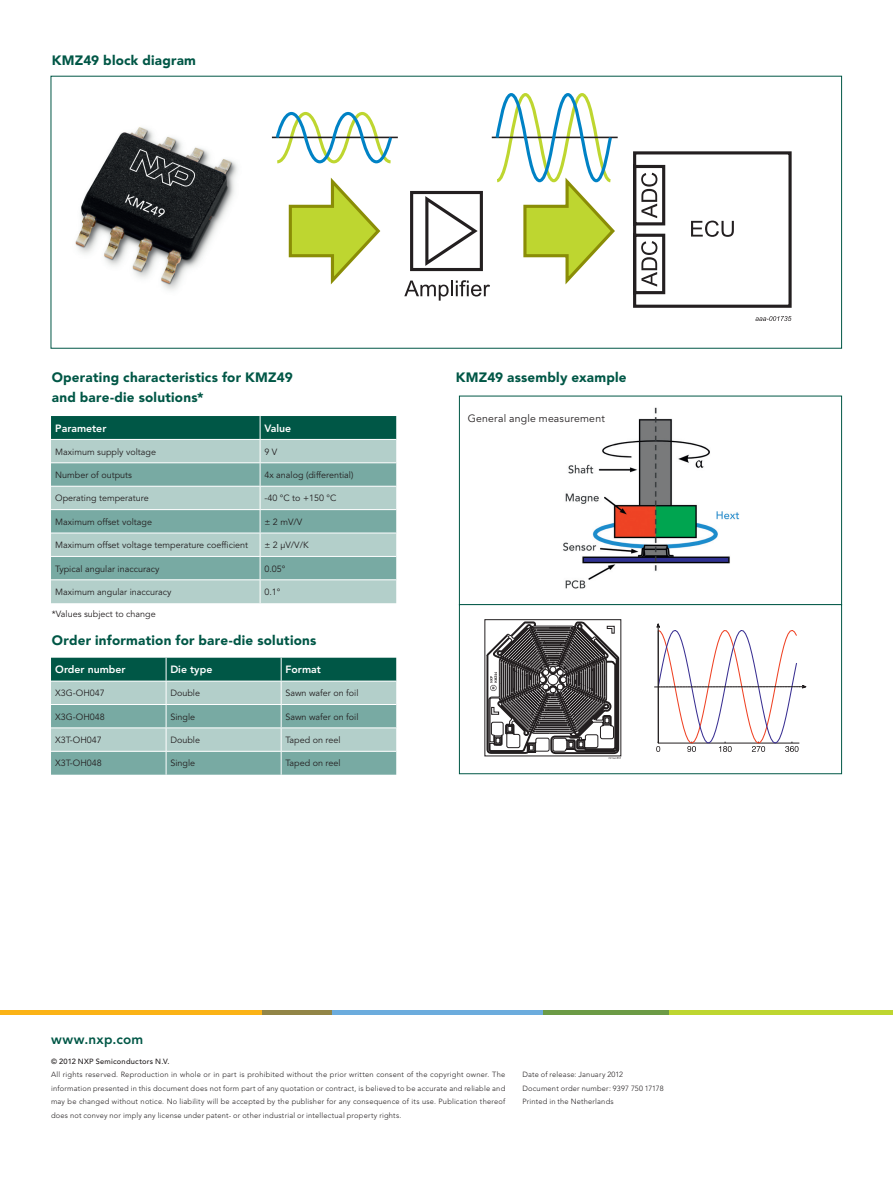
<style>
.page{position:relative;width:893px;height:1191px;background:#fff}
.page>*{position:absolute;margin:0;border:0;box-sizing:border-box;transform-origin:0 0}
.body_text{font:900 13.5px/20.2px "Avenir LT Std";letter-spacing:.015em;color:#005746}
.www_nxp_com{font:800 13.5px "Avenir LT Std";letter-spacing:.025em;color:#005746}
.t1{font:800 10.5px "Avenir LT Std";color:#fff}
.body_text-2{font:10.5px "Avenir LT Std";letter-spacing:.02em;color:#231f20}
.t2{font:9px "Avenir LT Std";color:#231f20}
.disclaimer_tekst{font:300 7.5px/13.5px "Avenir LT Std";letter-spacing:.025em;color:#231f20;text-align:justify}
.disclaimer_heading{font:500 7.5px "Avenir LT Std";letter-spacing:.03em;color:#231f20}
</style>
<div class="page">
<hr style="left:332px;top:1010px;width:212px;height:4px;background:#6cacdd">
<hr style="left:0;top:1010px;width:262px;height:4px;background:#fbb316">
<hr style="left:262px;top:1010px;width:70px;height:4px;background:#928547">
<hr style="left:669px;top:1010px;width:224px;height:4px;background:#bed630">
<hr style="left:544px;top:1010px;width:125px;height:4px;background:#6c9b46">
<img style="left:563px;top:407px;width:177px;height:182px">
<div style="left:459px;top:396px;width:383px;height:209px;border:1px solid #005746"></div>
<div style="left:459px;top:604px;width:383px;height:170px;background:#fff;border:1px solid #005746"></div>
<svg style="left:51px;top:416px;width:345px;height:187px;background:#8bb5ae"></svg>
<svg style="left:51px;top:657px;width:345px;height:117px;background:#7faca5"></svg>
<svg style="left:755px;top:316px;width:36px;height:5px"></svg>
<svg style="left:633px;top:151px;width:159px;height:157px"></svg>
<svg style="left:691px;top:221px;width:43px;height:16px"></svg>
<svg style="left:641px;top:173px;width:16px;height:45px"></svg>
<svg style="left:641px;top:241px;width:16px;height:46px"></svg>
<hr style="left:272px;top:137px;width:126px;height:1px;background:#231f20">
<hr style="left:492px;top:137px;width:126px;height:1px;background:#231f20">
<svg style="left:274px;top:93px;width:343px;height:208px"></svg>
<img style="left:75px;top:127px;width:163px;height:163px">
<div style="left:485px;top:619px;width:136px;height:137px;border:1px solid #231f20"></div>
<svg style="left:487px;top:621px;width:134px;height:138px"></svg>
<hr style="left:654px;top:686px;width:150px;height:1px;background:#231f20">
<svg style="left:656px;top:623px;width:151px;height:129px"></svg>
<p class="body_text" style="left:52px;top:50px;width:146px">KMZ49 block diagram</p>
<p class="body_text" style="left:52px;top:367px;width:242px">Operating characteristics for KMZ49 and bare-die solutions*</p>
<p class="t1" style="left:55px;top:422px;width:53px">Parameter</p>
<p class="t1" style="left:264px;top:422px;width:28px">Value</p>
<p class="t2" style="left:55px;top:446px;width:102px">Maximum supply voltage</p>
<p class="t2" style="left:264px;top:446px;width:15px">9 V</p>
<p class="t2" style="left:55px;top:469px;width:78px">Number of outputs</p>
<p class="t2" style="left:264px;top:469px;width:91px">4x analog (differential)</p>
<p class="t2" style="left:55px;top:493px;width:95px">Operating temperature</p>
<p class="t2" style="left:264px;top:493px;width:74px">-40 °C to +150 °C</p>
<p class="t2" style="left:55px;top:516px;width:98px">Maximum offset voltage</p>
<p class="t2" style="left:264px;top:516px;width:39px">± 2 mV/V</p>
<p class="t2" style="left:55px;top:540px;width:195px">Maximum offset voltage temperature coefficient</p>
<p class="t2" style="left:264px;top:540px;width:46px">± 2 µV/V/K</p>
<p class="t2" style="left:55px;top:563px;width:106px">Typical angular inaccuracy</p>
<p class="t2" style="left:264px;top:563px;width:23px">0.05°</p>
<p class="t2" style="left:55px;top:586px;width:118px">Maximum angular inaccuracy</p>
<p class="t2" style="left:264px;top:586px;width:18px">0.1°</p>
<p class="t2" style="left:52px;top:609px;width:105px">*Values subject to change</p>
<p class="body_text" style="left:52px;top:630px;width:266px">Order information for bare-die solutions</p>
<p class="t1" style="left:55px;top:663px;width:72px">Order number</p>
<p class="t1" style="left:170px;top:663px;width:44px">Die type</p>
<p class="t1" style="left:285px;top:663px;width:37px">Format</p>
<p class="t2" style="left:55px;top:688px;width:51px">X3G-OH047</p>
<p class="t2" style="left:170px;top:688px;width:31px">Double</p>
<p class="t2" style="left:285px;top:688px;width:75px">Sawn wafer on foil</p>
<p class="t2" style="left:55px;top:711px;width:51px">X3G-OH048</p>
<p class="t2" style="left:170px;top:711px;width:26px">Single</p>
<p class="t2" style="left:285px;top:711px;width:75px">Sawn wafer on foil</p>
<p class="t2" style="left:55px;top:734px;width:48px">X3T-OH047</p>
<p class="t2" style="left:170px;top:734px;width:31px">Double</p>
<p class="t2" style="left:285px;top:734px;width:57px">Taped on reel</p>
<p class="t2" style="left:55px;top:758px;width:48px">X3T-OH048</p>
<p class="t2" style="left:170px;top:758px;width:26px">Single</p>
<p class="t2" style="left:285px;top:758px;width:57px">Taped on reel</p>
<p class="body_text" style="left:456px;top:367px;width:172px">KMZ49 assembly example</p>
<p class="body_text-2" style="left:468px;top:413px;width:139px">General angle measurement</p>
<p class="www_nxp_com" style="left:51px;top:1031px;width:94px">www.nxp.com</p>
<p class="disclaimer_heading" style="left:51px;top:1057px;width:120px">© 2012 NXP Semiconductors N.V.</p>
<p class="disclaimer_tekst" style="left:51px;top:1068px;width:456px">All rights reserved. Reproduction in whole or in part is prohibited without the prior written consent of the copyright owner. The information presented in this document does not form part of any quotation or contract, is believed to be accurate and reliable and may be changed without notice. No liability will be accepted by the publisher for any consequence of its use. Publication thereof does not convey nor imply any license under patent- or other industrial or intellectual property rights.</p>
<p class="disclaimer_tekst" style="left:522px;top:1068px;width:102px">Date of release: January 2012</p>
<p class="disclaimer_tekst" style="left:522px;top:1081px;width:143px">Document order number: 9397 750 17178</p>
<p class="disclaimer_tekst" style="left:522px;top:1095px;width:93px">Printed in the Netherlands</p>
</div>
